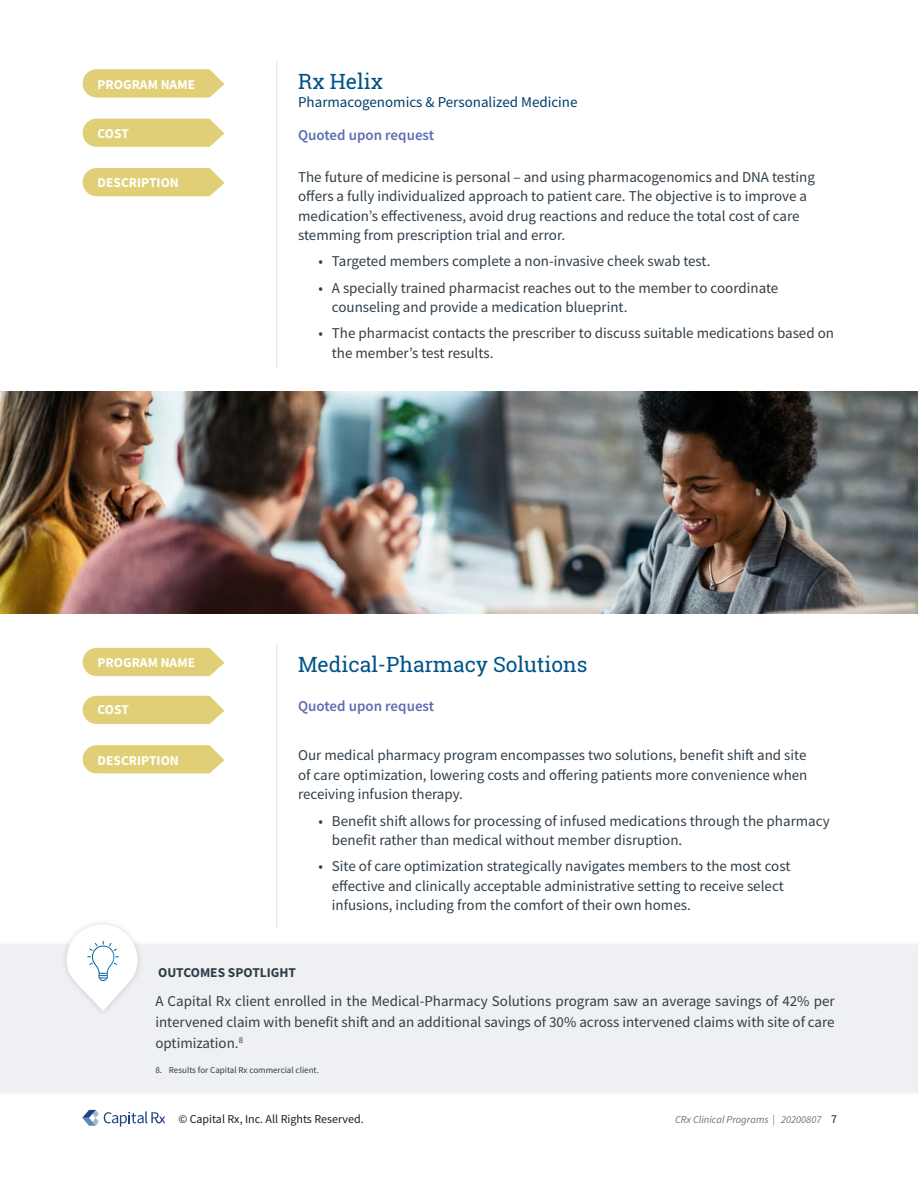
<style>
.page{position:relative;width:918px;height:1188px;background:#fff}
.page>*{position:absolute;margin:0;border:0;box-sizing:border-box;transform-origin:0 0}
.t1{font:21px "Roboto Slab";color:#005387}
.t2{font:15px/19.5px "Source Sans Pro";color:#313e48}
.t3{font:15px "Source Sans Pro";color:#003e6a}
.t4{font:600 15px "Source Sans Pro";color:#5e6db4}
.t5{font:700 13.5px "Source Sans Pro";color:#fff}
.t6{font:700 13.5px "Source Sans Pro";color:#313e48}
.t7{font:12px "Source Sans Pro";color:#191f24}
.t8{font:italic 10.5px "Source Sans Pro";color:#716f73}
.t9{font:9px "Source Sans Pro";color:#313e48}
.s1{font-style:normal;font-size:12px;color:#191f24}
</style>
<div class="page">
<hr style="left:276px;top:61px;width:1px;height:306px;background:#e0e6eb">
<svg style="left:82px;top:1118px;width:83px;height:9px"></svg>
<img style="left:0;top:391px;width:918px;height:223px">
<svg style="left:83px;top:69px;width:142px;height:28px;background:#e3d281"></svg>
<svg style="left:83px;top:119px;width:142px;height:28px;background:#e3d281"></svg>
<svg style="left:83px;top:168px;width:142px;height:28px;background:#e3d281"></svg>
<hr style="left:276px;top:644px;width:1px;height:284px;background:#e0e6eb">
<svg style="left:83px;top:648px;width:142px;height:28px;background:#e3d281"></svg>
<svg style="left:83px;top:696px;width:142px;height:28px;background:#e3d281"></svg>
<svg style="left:83px;top:745px;width:142px;height:28px;background:#e3d281"></svg>
<div style="left:0;top:940px;width:918px;height:178px;background:#000;opacity:.15"></div>
<div style="left:0;top:946px;width:918px;height:144px;background:#eef0f3"></div>
<div style="left:60px;top:918px;width:84px;height:99px;background:#000;opacity:.15"></div>
<svg style="left:67px;top:924px;width:71px;height:87px"></svg>
<p class="t5" style="left:98px;top:75px;width:99px">PROGRAM NAME</p>
<p class="t5" style="left:98px;top:124px;width:33px">COST</p>
<p class="t5" style="left:98px;top:174px;width:83px">DESCRIPTION</p>
<h1 class="t1" style="left:298px;top:67px;width:86px">Rx Helix</h1>
<p class="t3" style="left:298px;top:92px;width:281px">Pharmacogenomics &amp; Personalized Medicine</p>
<p class="t4" style="left:298px;top:126px;width:138px">Quoted upon request</p>
<p class="t2" style="left:298px;top:167px;width:518px">The future of medicine is personal – and using pharmacogenomics and DNA testing offers a fully individualized approach to patient care. The objective is to improve a medication’s effectiveness, avoid drug reactions and reduce the total cost of care stemming from prescription trial and error.</p>
<p class="t2" style="left:318px;top:252px;width:394px">• Targeted members complete a non-invasive cheek swab test.</p>
<p class="t2" style="left:332px;top:278px;width:448px;text-indent:-14px">• A specially trained pharmacist reaches out to the member to coordinate counseling and provide a medication blueprint.</p>
<p class="t2" style="left:332px;top:324px;width:504px;text-indent:-14px">• The pharmacist contacts the prescriber to discuss suitable medications based on the member’s test results.</p>
<p class="t5" style="left:98px;top:654px;width:99px">PROGRAM NAME</p>
<p class="t5" style="left:98px;top:700px;width:33px">COST</p>
<p class="t5" style="left:98px;top:751px;width:83px">DESCRIPTION</p>
<h1 class="t1" style="left:298px;top:650px;width:291px">Medical-Pharmacy Solutions</h1>
<p class="t4" style="left:298px;top:696px;width:138px">Quoted upon request</p>
<p class="t2" style="left:298px;top:745px;width:511px;text-align:justify">Our medical pharmacy program encompasses two solutions, benefit shift and site of care optimization, lowering costs and offering patients more convenience when receiving infusion therapy.</p>
<p class="t2" style="left:332px;top:811px;width:499px;text-indent:-14px">• Benefit shift allows for processing of infused medications through the pharmacy benefit rather than medical without member disruption.</p>
<p class="t2" style="left:332px;top:856px;width:460px;text-indent:-14px">• Site of care optimization strategically navigates members to the most cost effective and clinically acceptable administrative setting to receive select infusions, including from the comfort of their own homes.</p>
<p class="t6" style="left:158px;top:963px;width:140px">OUTCOMES SPOTLIGHT</p>
<p class="t2" style="left:155px;top:990px;width:681px;line-height:21px;text-align:justify">A Capital Rx client enrolled in the Medical-Pharmacy Solutions program saw an average savings of 42% per intervened claim with benefit shift and an additional savings of 30% across intervened claims with site of care optimization.<sup>8</sup></p>
<p class="t9" style="left:155px;top:1065px;width:165px">8. Results for Capital Rx commercial client.</p>
<p class="t7" style="left:178px;top:1112px;width:187px">© Capital Rx, Inc. All Rights Reserved.</p>
<p class="t8" style="left:675px;top:1113px;width:163px">CRx Clinical Programs | 20200807 <span class="s1">7</span></p>
</div>
